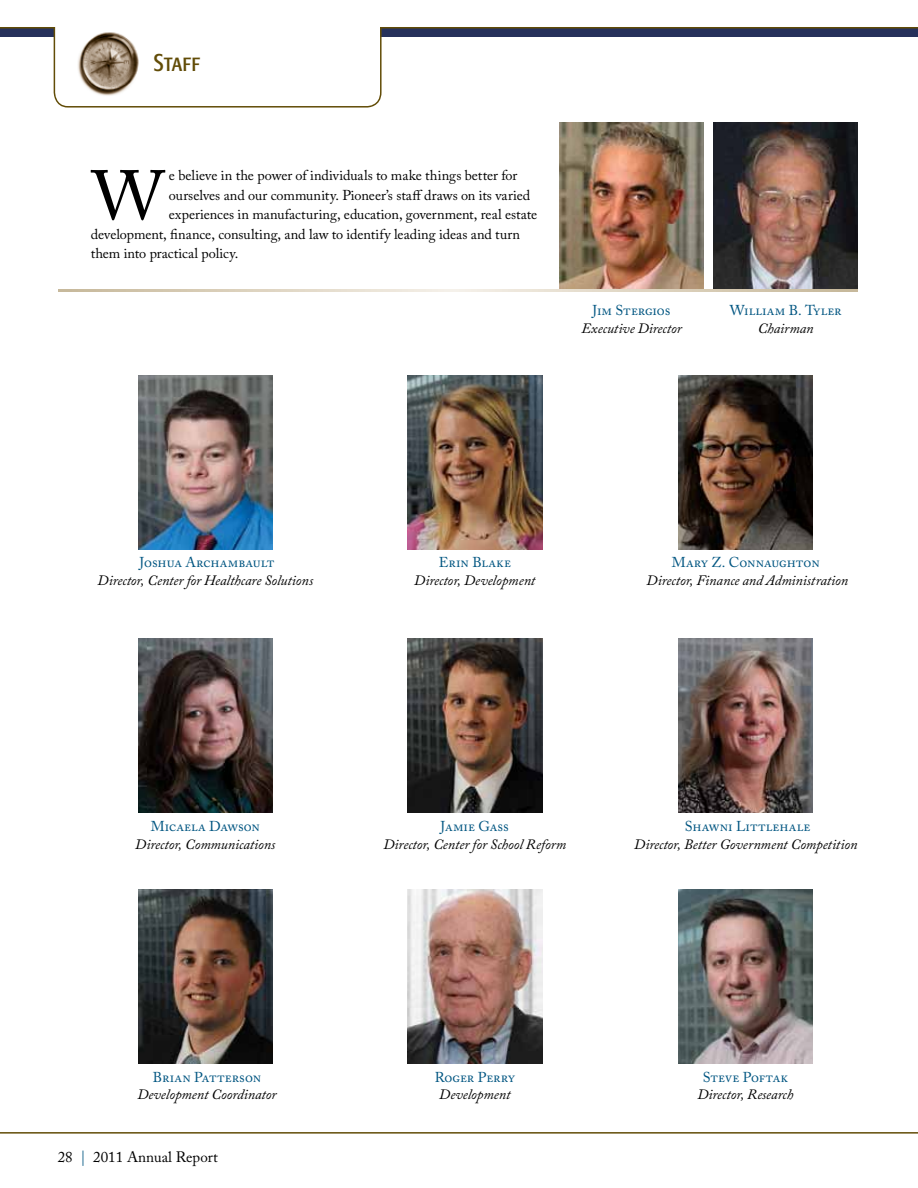
<style>
.page{position:relative;width:918px;height:1188px;background:#fff}
.page>*{position:absolute;margin:0;border:0;box-sizing:border-box;transform-origin:0 0}
.t1{font:69.15px "Adobe Caslon Pro";color:#000}
.t2{font:24px "Formata Condensed SC";color:#624c07}
.t3{font:15px "Adobe Caslon Pro";color:#000}
.t4{font:14.25px "Adobe Caslon Pro";color:#000}
.t5{font:italic 14.25px "Adobe Caslon Pro";letter-spacing:-.005em;color:#000}
.t6{font:14.25px "Adobe Caslon Pro";color:#005581}
.s1{color:#005581}
</style>
<div class="page">
<img style="left:0;top:27px;width:918px;height:1107px">
<h2 class="t2" style="left:153px;top:48px;width:48px">Staff</h2>
<h1 class="t1" style="left:92px;top:155px;width:74px">W</h1>
<p class="t4" style="left:169px;top:167px;width:350px">e believe in the power of individuals to make things better for</p>
<p class="t4" style="left:169px;top:186px;width:363px">ourselves and our community. Pioneer’s staff draws on its varied</p>
<p class="t4" style="left:169px;top:206px;width:370px">experiences in manufacturing, education, government, real estate</p>
<p class="t4" style="left:91px;top:225px;width:431px">development, finance, consulting, and law to identify leading ideas and turn</p>
<p class="t4" style="left:91px;top:245px;width:149px">them into practical policy.</p>
<p class="t6" style="left:593px;top:302px;width:80px">Jim Stergios</p>
<p class="t5" style="left:581px;top:320px;width:102px">Executive Director</p>
<p class="t6" style="left:730px;top:302px;width:113px">William B. Tyler</p>
<p class="t5" style="left:758px;top:320px;width:57px">Chairman</p>
<p class="t6" style="left:140px;top:554px;width:136px">Joshua Archambault</p>
<p class="t5" style="left:98px;top:572px;width:217px">Director, Center for Healthcare Solutions</p>
<p class="t6" style="left:439px;top:554px;width:74px">Erin Blake</p>
<p class="t5" style="left:414px;top:572px;width:123px">Director, Development</p>
<p class="t6" style="left:672px;top:554px;width:150px">Mary Z. Connaughton</p>
<p class="t5" style="left:647px;top:572px;width:203px">Director, Finance and Administration</p>
<p class="t6" style="left:151px;top:818px;width:111px">Micaela Dawson</p>
<p class="t5" style="left:135px;top:836px;width:142px">Director, Communications</p>
<p class="t6" style="left:153px;top:1068px;width:110px">Brian Patterson</p>
<p class="t5" style="left:137px;top:1086px;width:141px">Development Coordinator</p>
<p class="t3" style="left:58px;top:1148px;width:162px">28 <span class="s1">|</span> 2011 Annual Report</p>
<p class="t6" style="left:441px;top:818px;width:70px">Jamie Gass</p>
<p class="t5" style="left:383px;top:836px;width:184px">Director, Center for School Reform</p>
<p class="t6" style="left:685px;top:818px;width:127px">Shawni Littlehale</p>
<p class="t5" style="left:634px;top:836px;width:225px">Director, Better Government Competition</p>
<p class="t6" style="left:435px;top:1068px;width:82px">Roger Perry</p>
<p class="t5" style="left:439px;top:1086px;width:73px">Development</p>
<p class="t6" style="left:703px;top:1068px;width:87px">Steve Poftak</p>
<p class="t5" style="left:697px;top:1086px;width:98px">Director, Research</p>
</div>
